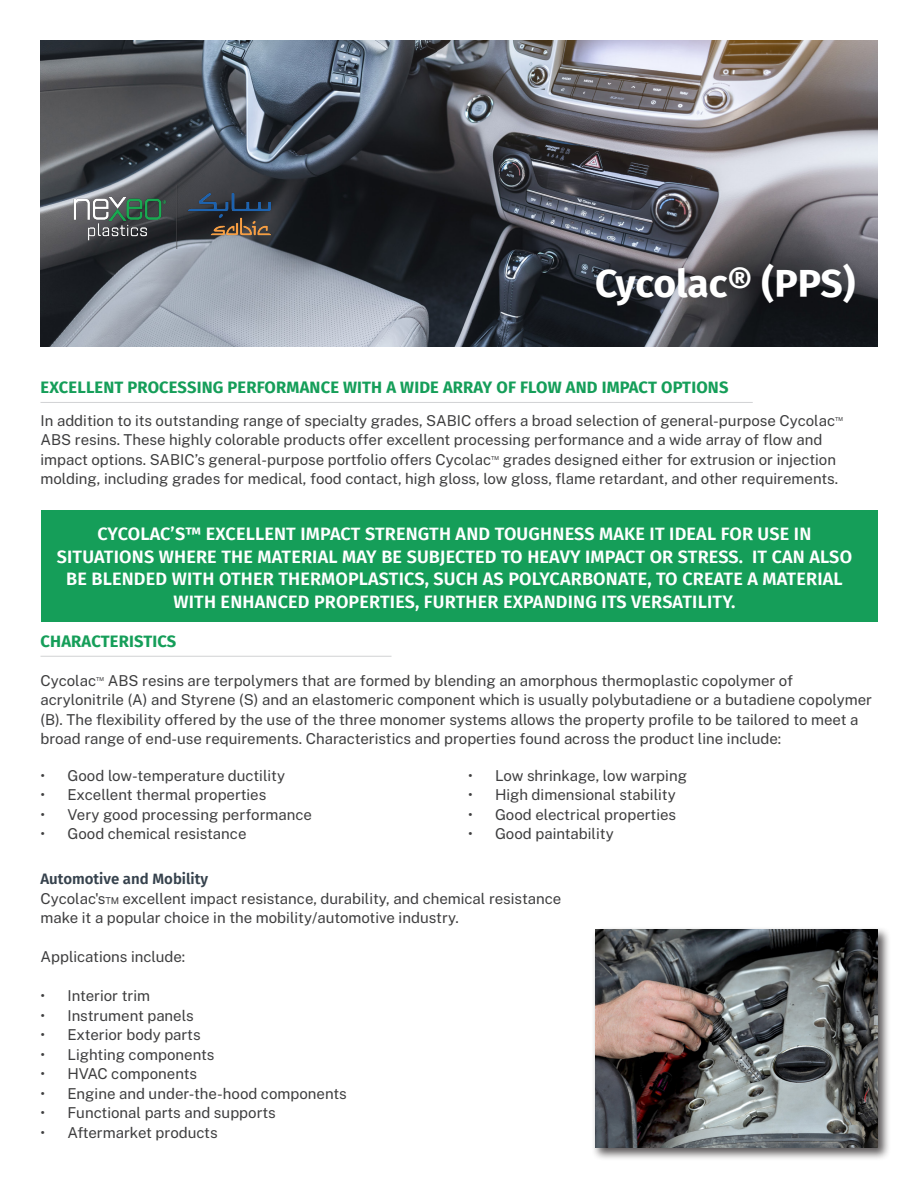
<style>
.page{position:relative;width:918px;height:1188px;background:#fff}
.page>*{position:absolute;margin:0;border:0;box-sizing:border-box;transform-origin:0 0}
.Body_Headline{font:700 39px "Fira Sans";letter-spacing:-.005em;color:#fff}
.Subheader{font:600 18px/22.5px "Fira Sans";letter-spacing:.01em;color:#fff;text-align:center}
.Header1{font:700 16.5px "Fira Sans";letter-spacing:.01em;color:#159e59}
.Copy{font:15px/19.5px "Public Sans";color:#3e3e3f}
.Subheader-2{font:15px/19.5px "Public Sans";color:#3e3e3f}
.Subheader-3{font:600 15px "Fira Sans";color:#36424d}
</style>
<div class="page">
<img style="left:40px;top:41px;width:838px;height:306px">
<div style="left:41px;top:510px;width:837px;height:111px;background:#159e59"></div>
<hr style="left:41px;top:656px;width:351px;height:1px;background:#d1d2d4">
<hr style="left:40px;top:402px;width:713px;height:1px;background:#d1d2d4">
<img style="left:71px;top:185px;width:211px;height:64px">
<div style="left:592px;top:926px;width:299px;height:235px;background:#231f20;opacity:.75"></div>
<img style="left:595px;top:929px;width:283px;height:219px">
<p class="Body_Headline" style="left:595px;top:251px;width:262px">Cycolac® (PPS)</p>
<p class="Header1" style="left:41px;top:373px;width:689px">EXCELLENT PROCESSING PERFORMANCE WITH A WIDE ARRAY OF FLOW AND IMPACT OPTIONS</p>
<p class="Copy" style="left:40px;top:410px;width:804px">In addition to its outstanding range of specialty grades, SABIC offers a broad selection of general-purpose Cycolac<sup>™ </sup>ABS resins. These highly colorable products offer excellent processing performance and a wide array of flow and impact options. SABIC’s general-purpose portfolio offers Cycolac<sup>™</sup> grades designed either for extrusion or injection molding, including grades for medical, food contact, high gloss, low gloss, flame retardant, and other requirements.</p>
<p class="Subheader" style="left:57px;top:522px;width:797px">CYCOLAC’S™ EXCELLENT IMPACT STRENGTH AND TOUGHNESS MAKE IT IDEAL FOR USE IN SITUATIONS WHERE THE MATERIAL MAY BE SUBJECTED TO HEAVY IMPACT OR STRESS. IT CAN ALSO BE BLENDED WITH OTHER THERMOPLASTICS, SUCH AS POLYCARBONATE, TO CREATE A MATERIAL WITH ENHANCED PROPERTIES, FURTHER EXPANDING ITS VERSATILITY.</p>
<p class="Header1" style="left:41px;top:627px;width:137px">CHARACTERISTICS</p>
<p class="Copy" style="left:41px;top:670px;width:833px">Cycolac<sup>™</sup> ABS resins are terpolymers that are formed by blending an amorphous thermoplastic copolymer of acrylonitrile (A) and Styrene (S) and an elastomeric component which is usually polybutadiene or a butadiene copolymer (B). The flexibility offered by the use of the three monomer systems allows the property profile to be tailored to meet a broad range of end-use requirements. Characteristics and properties found across the product line include:</p>
<p class="Copy" style="left:40px;top:765px;width:246px">• Good low-temperature ductility</p>
<p class="Copy" style="left:40px;top:784px;width:227px">• Excellent thermal properties</p>
<p class="Copy" style="left:40px;top:804px;width:273px">• Very good processing performance</p>
<p class="Copy" style="left:40px;top:823px;width:208px">• Good chemical resistance</p>
<p class="Copy" style="left:468px;top:765px;width:221px">• Low shrinkage, low warping</p>
<p class="Copy" style="left:468px;top:784px;width:209px">• High dimensional stability</p>
<p class="Copy" style="left:468px;top:804px;width:210px">• Good electrical properties</p>
<p class="Copy" style="left:468px;top:823px;width:147px">• Good paintability</p>
<p class="Subheader-3" style="left:40px;top:867px;width:169px">Automotive and Mobility</p>
<p class="Subheader-2" style="left:40px;top:888px;width:522px">Cycolac's™ excellent impact resistance, durability, and chemical resistance make it a popular choice in the mobility/automotive industry.</p>
<p class="Subheader-2" style="left:40px;top:947px;width:146px">Applications include:</p>
<p class="Copy" style="left:40px;top:986px;width:111px">• Interior trim</p>
<p class="Copy" style="left:40px;top:1005px;width:155px">• Instrument panels</p>
<p class="Copy" style="left:40px;top:1025px;width:162px">• Exterior body parts</p>
<p class="Copy" style="left:40px;top:1044px;width:175px">• Lighting components</p>
<p class="Copy" style="left:40px;top:1064px;width:158px">• HVAC components</p>
<p class="Copy" style="left:40px;top:1083px;width:308px">• Engine and under-the-hood components</p>
<p class="Copy" style="left:40px;top:1103px;width:237px">• Functional parts and supports</p>
<p class="Copy" style="left:40px;top:1122px;width:179px">• Aftermarket products</p>
</div>
